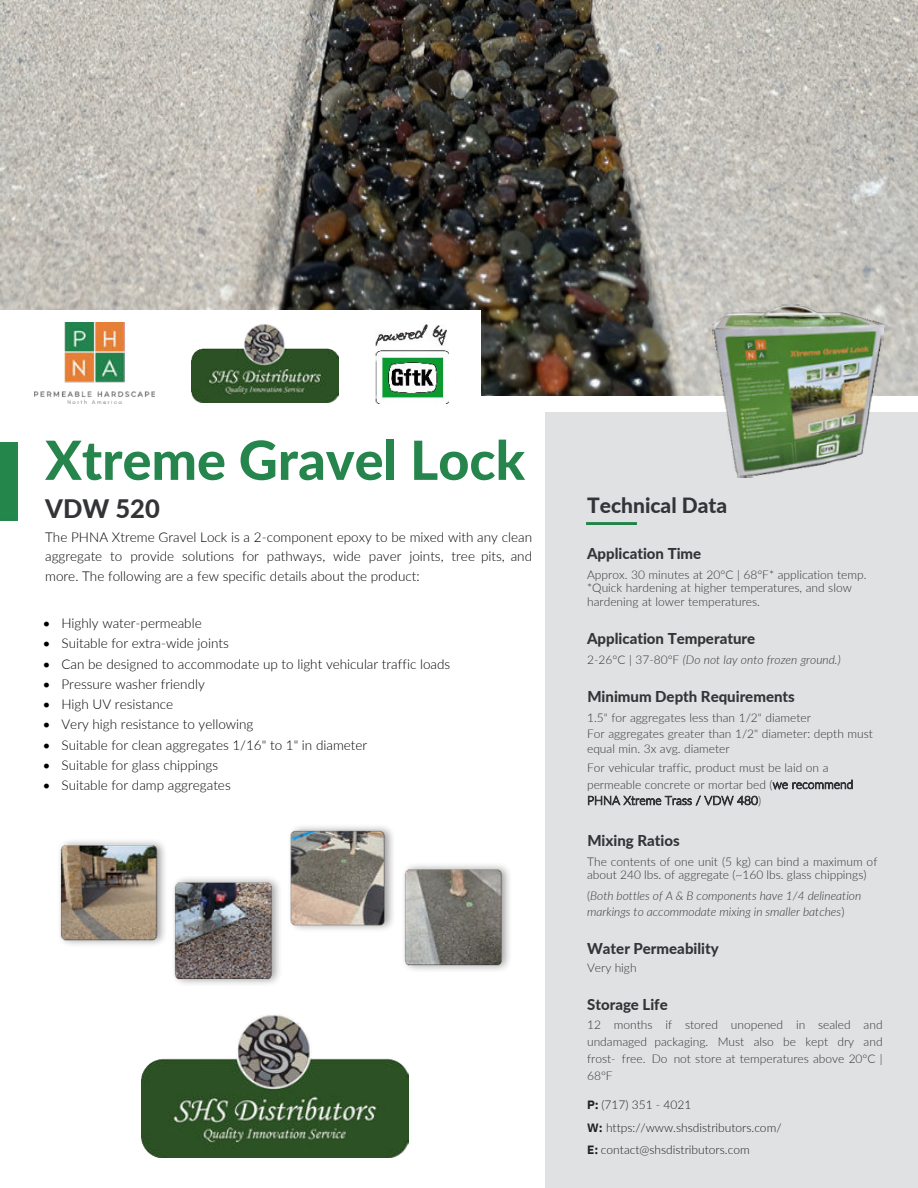
<style>
.page{position:relative;width:918px;height:1188px;background:#fff}
.page>*{position:absolute;margin:0;border:0;box-sizing:border-box;transform-origin:0 0}
.t1{font:800 54px "Lato";color:#25854c}
.t2{font:800 25.5px "Lato";color:#333437}
.t3{font:800 21px "Lato";color:#333437}
.t4{font:800 15px "Lato";color:#333437}
.t5{font:300 13.5px/19.2px "Lato";color:#000;text-align:justify}
.t6{font:300 12px/13.5px "Lato";color:#333437}
.t7{font:italic 300 12px/16.6px "Lato";color:#333437}
.t8{font:300 12px/22.5px "Lato";color:#231f20}
.s1{font-style:normal}
.s2{font-family:"IBM Plex Sans";font-weight:700}
</style>
<div class="page">
<img style="left:0;top:1px;width:918px;height:395px">
<div style="left:0;top:311px;width:481px;height:102px;background:#fff"></div>
<div style="left:545px;top:412px;width:373px;height:776px;background:#e0e1e2"></div>
<img style="left:1px;top:443px;width:17px;height:78px">
<img style="left:586px;top:523px;width:51px;height:2px">
<img style="left:60px;top:841px;width:105px;height:104px">
<img style="left:164px;top:869px;width:116px;height:115px">
<img style="left:404px;top:865px;width:106px;height:105px">
<img style="left:290px;top:826px;width:103px;height:104px">
<img style="left:142px;top:1014px;width:266px;height:144px">
<img style="left:708px;top:303px;width:176px;height:175px">
<img style="left:34px;top:323px;width:120px;height:81px">
<img style="left:376px;top:324px;width:72px;height:79px">
<img style="left:192px;top:324px;width:147px;height:79px">
<h1 class="t1" style="left:45px;top:420px;width:481px">Xtreme Gravel Lock</h1>
<h2 class="t2" style="left:45px;top:490px;width:116px">VDW 520</h2>
<p class="t5" style="left:45px;top:527px;width:488px">The PHNA Xtreme Gravel Lock is a 2-component epoxy to be mixed with any clean aggregate to provide solutions for pathways, wide paver joints, tree pits, and more. The following are a few specific details about the product:</p>
<p class="t5" style="left:43px;top:613px;width:160px">• Highly water-permeable</p>
<p class="t5" style="left:43px;top:633px;width:187px">• Suitable for extra-wide joints</p>
<p class="t5" style="left:43px;top:654px;width:408px">• Can be designed to accommodate up to light vehicular traffic loads</p>
<p class="t5" style="left:43px;top:674px;width:163px">• Pressure washer friendly</p>
<p class="t5" style="left:43px;top:694px;width:131px">• High UV resistance</p>
<p class="t5" style="left:43px;top:714px;width:212px">• Very high resistance to yellowing</p>
<p class="t5" style="left:43px;top:735px;width:325px">• Suitable for clean aggregates 1/16" to 1" in diameter</p>
<p class="t5" style="left:43px;top:755px;width:176px">• Suitable for glass chippings</p>
<p class="t5" style="left:43px;top:775px;width:189px">• Suitable for damp aggregates</p>
<h3 class="t3" style="left:587px;top:489px;width:141px">Technical Data</h3>
<p class="t4" style="left:587px;top:543px;width:116px">Application Time</p>
<p class="t6" style="left:587px;top:567px;width:281px">Approx. 30 minutes at 20°C | 68°F* application temp. *Quick hardening at higher temperatures, and slow hardening at lower temperatures.</p>
<p class="t4" style="left:587px;top:628px;width:170px">Application Temperature</p>
<p class="t7" style="left:587px;top:651px;width:255px"><span class="s1">2-26°C | 37-80°F</span> (Do not lay onto frozen ground.)</p>
<p class="t4" style="left:587px;top:685px;width:209px">Minimum Depth Requirements</p>
<p class="t6" style="left:587px;top:709px;width:287px;line-height:15.8px">1.5" for aggregates less than 1/2" diameter<br>For aggregates greater than 1/2" diameter: depth must equal min. 3x avg. diameter</p>
<p class="t6" style="left:587px;top:760px;width:268px;line-height:16.2px">For vehicular traffic, product must be laid on a permeable concrete or mortar bed (we recommend<br>PHNA Xtreme Trass / VDW 480)</p>
<p class="t4" style="left:587px;top:830px;width:94px">Mixing Ratios</p>
<p class="t6" style="left:587px;top:854px;width:292px">The contents of one unit (5 kg) can bind a maximum of about 240 lbs. of aggregate (~160 lbs. glass chippings)</p>
<p class="t7" style="left:587px;top:886px;width:276px"><span class="s1">(</span>Both bottles of A &amp; B components have 1/4 delineation markings to accommodate mixing in smaller batches<span class="s1">)</span></p>
<p class="t4" style="left:587px;top:937px;width:133px">Water Permeability</p>
<p class="t6" style="left:587px;top:961px;width:51px">Very high</p>
<p class="t4" style="left:587px;top:993px;width:82px">Storage Life</p>
<p class="t6" style="left:587px;top:1016px;width:297px;line-height:16.8px;text-align:justify">12 months if stored unopened in sealed and undamaged packaging. Must also be kept dry and frost- free. Do not store at temperatures above 20°C | 68°F</p>
<p class="t8" style="left:587px;top:1093px;width:196px"><span class="s2">P:</span> (717) 351 - 4021<br><span class="s2">W:</span> https://www.shsdistributors.com/<br><span class="s2">E:</span> contact@shsdistributors.com</p>
</div>
